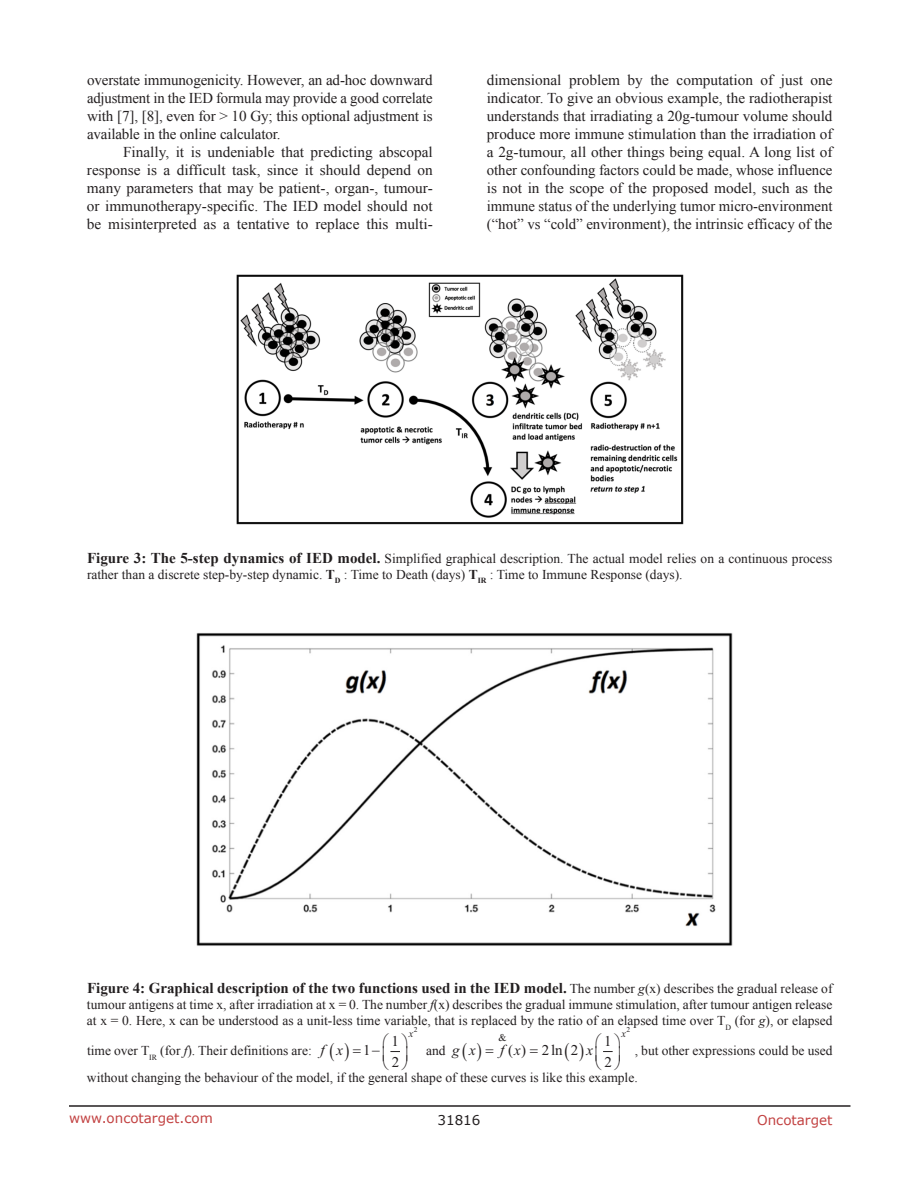
<style>
.page{position:relative;width:918px;height:1188px;background:#fff}
.page>*{position:absolute;margin:0;border:0;box-sizing:border-box;transform-origin:0 0}
.t1{font:15px/18px "Times New Roman";color:#231f20;text-align:justify}
.t2{font:700 15px "Times New Roman";color:#231f20}
.t3{font:italic 15px "Times New Roman";color:#231f20}
.t4{font:13.5px/16.2px "Times New Roman";color:#231f20}
.t5{font:13.5px "Verdana";color:#c24141}
.t6{font:13.5px "Verdana";color:#231f20}
.t7{font:italic 10.5px "Times New Roman";color:#231f20}
.t8{font:7.5px "Times New Roman";color:#231f20}
.s1{font-weight:700;font-size:15px}
.s2{font-weight:700}
.s3{font-weight:400;font-size:13.5px}
.s4{font-weight:400;font-style:italic;font-size:13.5px}
.s5{font-style:italic}
.s6{font-style:italic;font-size:15px}
</style>
<div class="page">
<hr style="left:69px;top:1105px;width:781px;height:2px;background:#231f20">
<img style="left:236px;top:274px;width:448px;height:251px">
<img style="left:196px;top:633px;width:537px;height:313px">
<svg style="left:390px;top:1051px;width:10px;height:2px"></svg>
<svg style="left:603px;top:1051px;width:10px;height:2px"></svg>
<p class="t1" style="left:87px;top:71px;width:347px">overstate immunogenicity. However, an ad-hoc downward adjustment in the IED formula may provide a good correlate with [7], [8], even for &gt; 10 Gy; this optional adjustment is available in the online calculator.</p>
<p class="t1" style="left:87px;top:143px;width:347px;text-indent:36px">Finally, it is undeniable that predicting abscopal response is a difficult task, since it should depend on many parameters that may be patient-, organ-, tumour&shy;or immunotherapy-specific. The IED model should not be misinterpreted as a tentative to replace this multi-</p>
<p class="t1" style="left:487px;top:71px;width:347px">dimensional problem by the computation of just one indicator. To give an obvious example, the radiotherapist understands that irradiating a 20g-tumour volume should produce more immune stimulation than the irradiation of a 2g-tumour, all other things being equal. A long list of other confounding factors could be made, whose influence is not in the scope of the proposed model, such as the immune status of the underlying tumor micro-environment (“hot” vs “cold” environment), the intrinsic efficacy of the</p>
<p class="t4" style="left:87px;top:550px;width:747px"><span class="s1">Figure 3: The 5-step dynamics of IED model.</span> Simplified graphical description. The actual model relies on a continuous process rather than a discrete step-by-step dynamic. <span class="s2">T</span><sub>D</sub> : Time to Death (days) <span class="s2">T</span><sub>IR</sub> : Time to Immune Response (days).</p>
<p class="t2" style="left:87px;top:977px;width:747px">Figure 4: Graphical description of the two functions used in the IED model. <span class="s3">The number</span> <span class="s4">g</span><span class="s3">(x) describes the gradual release of</span></p>
<p class="t4" style="left:87px;top:996px;width:747px">tumour antigens at time x, after irradiation at x = 0. The number <span class="s5">f</span>(x) describes the gradual immune stimulation, after tumour antigen release at x = 0. Here, x can be understood as a unit-less time variable, that is replaced by the ratio of an elapsed time over T<sub>D</sub> (for <span class="s5">g</span>), or elapsed</p>
<p class="t4" style="left:87px;top:1042px;width:258px">time over T<sub>IR</sub> (for <span class="s5">f</span>). Their definitions are: <span class="s6">f x</span></p>
<p class="t8" style="left:627px;top:1027px;width:5px">2</p>
<p class="t4" style="left:87px;top:1037px;width:747px;line-height:27px;text-indent:548px">, but other expressions could be used without changing the behaviour of the model, if the general shape of these curves is like this example.</p>
<p class="t8" style="left:414px;top:1025px;width:5px">2</p>
<p class="t7" style="left:409px;top:1026px;width:6px">x</p>
<p class="t7" style="left:622px;top:1026px;width:6px">x</p>
<p class="t1" style="left:363px;top:1041px;width:18px">−1</p>
<p class="t1" style="left:391px;top:1030px;width:9px;line-height:21.3px">1<br>2</p>
<p class="t1" style="left:508px;top:1043px;width:56px">( ) 2ln</p>
<p class="t1" style="left:571px;top:1043px;width:9px">2</p>
<p class="t1" style="left:604px;top:1031px;width:9px;line-height:21.3px">1<br>2</p>
<p class="t4" style="left:426px;top:1042px;width:51px">and <span class="s6">g x</span></p>
<p class="t3" style="left:500px;top:1040px;width:22px">f x</p>
<p class="t3" style="left:587px;top:1040px;width:8px">x</p>
<p class="t5" style="left:69px;top:1109px;width:145px">www.oncotarget.com</p>
<p class="t6" style="left:438px;top:1111px;width:44px">31816</p>
<p class="t5" style="left:757px;top:1111px;width:77px">Oncotarget</p>
</div>
